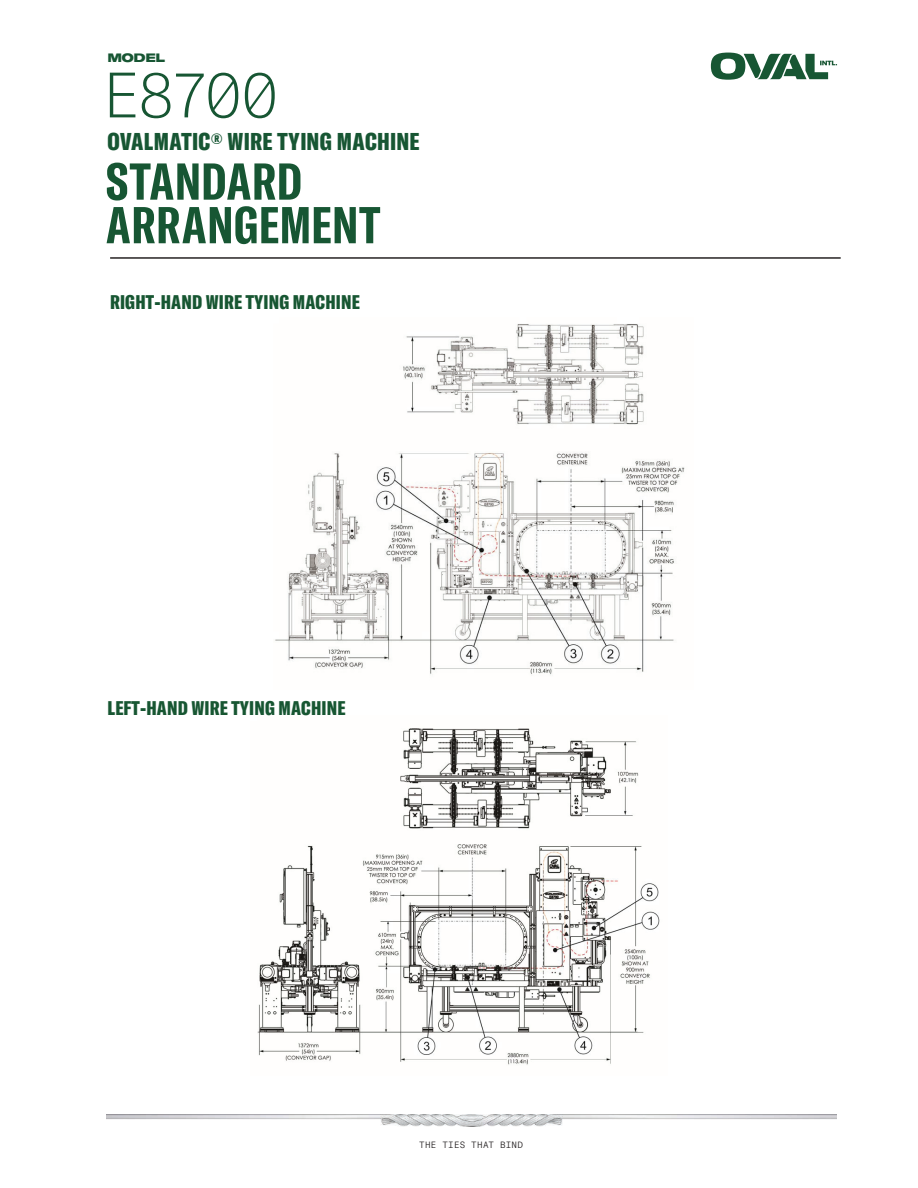
<style>
.page{position:relative;width:918px;height:1188px;background:#fff}
.page>*{position:absolute;margin:0;border:0;box-sizing:border-box;transform-origin:0 0}
.t1{font:100 63px "GT America Mono Trial";letter-spacing:-.08em;color:#175633}
.t2{font:700 51px/43.7px "GT America Trial Compressed";letter-spacing:.01em;color:#175633}
.t3{font:900 24px "GT America Trial Compressed";letter-spacing:.01em;color:#175633}
.t4{font:900 19.5px "GT America Trial Compressed";letter-spacing:.01em;color:#175632}
.t5{font:900 12px "GT America Trial Expanded";letter-spacing:-.02em;color:#175633}
.t6{font:300 9px "GT America Mono Trial";letter-spacing:.03em;color:#231f20}
</style>
<div class="page">
<hr style="left:110px;top:257px;width:731px;height:2px;background:#231f20">
<svg style="left:711px;top:53px;width:126px;height:27px"></svg>
<img style="left:275px;top:324px;width:410px;height:351px">
<img style="left:257px;top:728px;width:403px;height:337px">
<img style="left:107px;top:1114px;width:729px;height:13px">
<p class="t5" style="left:108px;top:53px;width:59px">MODEL</p>
<h1 class="t1" style="left:103px;top:72px;width:178px">E8700</h1>
<p class="t3" style="left:108px;top:132px;width:313px">OVALMATIC<sup>®</sup> WIRE TYING MACHINE</p>
<h2 class="t2" style="left:106px;top:164px;width:276px">STANDARD<br>ARRANGEMENT</h2>
<p class="t4" style="left:110px;top:295px;width:251px">RIGHT-HAND WIRE TYING MACHINE</p>
<p class="t4" style="left:108px;top:701px;width:240px">LEFT-HAND WIRE TYING MACHINE</p>
<p class="t6" style="left:419px;top:1141px;width:106px">THE TIES THAT BIND</p>
</div>
